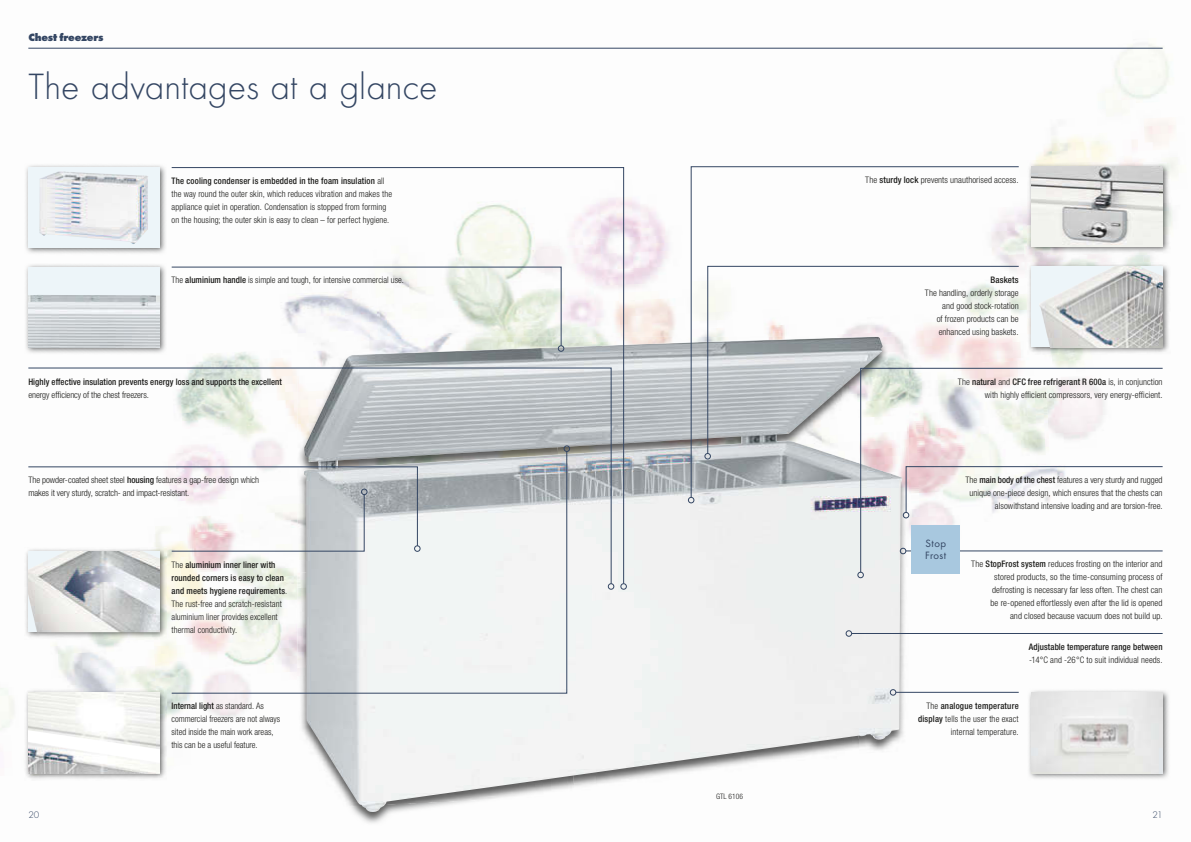
<style>
.page{position:relative;width:1191px;height:842px;background:#fff}
.page>*{position:absolute;margin:0;border:0;box-sizing:border-box;transform-origin:0 0}
.t1{font:300 38px "Futura";color:#344663}
.t2{font:700 expanded 11px "Futura";letter-spacing:-.02em;color:#344663}
.t3{font:11px/12px "Futura Boo";letter-spacing:.04em;color:#344663}
.t4{font:300 10px "Futura";color:#344663}
.t5{font:300 condensed 9px/13px "Helvetica Neue LTW1 G";letter-spacing:.005em;color:#1a1a18;text-align:right}
.t6{font:500 condensed 9px "Helvetica Neue LTW1 G";letter-spacing:.01em;color:#1a1a18}
.t7{font:300 condensed 7.5px "Helvetica Neue LTW1 G";color:#1a1a18}
.s1{font-weight:500}
</style>
<div class="page">
<img style="left:1039px;top:254px;width:105px;height:9px">
<img style="left:1027px;top:263px;width:142px;height:92px">
<img style="left:1031px;top:267px;width:131px;height:80px">
<img style="left:1027px;top:163px;width:143px;height:91px">
<img style="left:1031px;top:166px;width:131px;height:81px">
<img style="left:902px;top:573px;width:7px;height:164px">
<img style="left:595px;top:337px;width:307px;height:437px">
<img style="left:1027px;top:689px;width:142px;height:90px">
<img style="left:1031px;top:693px;width:131px;height:80px">
<svg style="left:595px;top:167px;width:31px;height:422px"></svg>
<svg style="left:690px;top:166px;width:329px;height:332px"></svg>
<svg style="left:688px;top:497px;width:6px;height:6px"></svg>
<svg style="left:707px;top:266px;width:312px;height:188px"></svg>
<svg style="left:704px;top:453px;width:6px;height:6px"></svg>
<svg style="left:857px;top:572px;width:6px;height:6px"></svg>
<svg style="left:860px;top:368px;width:303px;height:205px"></svg>
<svg style="left:903px;top:466px;width:260px;height:52px"></svg>
<hr style="left:905px;top:551px;width:257px;height:1px;background:#344663">
<svg style="left:900px;top:548px;width:6px;height:6px"></svg>
<hr style="left:851px;top:633px;width:311px;height:1px;background:#344663">
<svg style="left:846px;top:630px;width:6px;height:6px"></svg>
<hr style="left:895px;top:692px;width:123px;height:1px;background:#344663">
<svg style="left:890px;top:689px;width:6px;height:6px"></svg>
<div style="left:911px;top:526px;width:49px;height:48px;background:#a8c8df"></div>
<hr style="left:590px;top:48px;width:572px;height:1px;background:#344663">
<img style="left:50px;top:639px;width:106px;height:50px">
<img style="left:354px;top:812px;width:41px;height:12px">
<img style="left:304px;top:584px;width:291px;height:228px">
<img style="left:25px;top:689px;width:142px;height:92px">
<img style="left:28px;top:693px;width:131px;height:80px">
<img style="left:25px;top:548px;width:142px;height:91px">
<img style="left:28px;top:584px;width:131px;height:48px">
<img style="left:25px;top:164px;width:142px;height:91px">
<div style="left:28px;top:167px;width:131px;height:81px;background:#edf5f9"></div>
<img style="left:39px;top:171px;width:109px;height:73px">
<img style="left:25px;top:263px;width:141px;height:92px">
<div style="left:28px;top:267px;width:131px;height:80px;background:#edf5f9"></div>
<img style="left:28px;top:295px;width:131px;height:52px">
<svg style="left:171px;top:167px;width:424px;height:200px"></svg>
<svg style="left:171px;top:267px;width:393px;height:84px"></svg>
<svg style="left:28px;top:367px;width:567px;height:217px"></svg>
<svg style="left:28px;top:466px;width:143px;height:86px"></svg>
<svg style="left:171px;top:451px;width:396px;height:243px"></svg>
<svg style="left:564px;top:446px;width:6px;height:6px"></svg>
<hr style="left:28px;top:48px;width:567px;height:1px;background:#344663">
<p class="t2" style="left:28px;top:33px;width:77px">Chest freezers</p>
<h1 class="t1" style="left:28px;top:72px;width:411px">The advantages at a glance</h1>
<p class="t5" style="left:171px;top:175px;width:222px;text-align:left"><span class="s1">The cooling condenser is embedded in the foam insulation</span> all the way round the outer skin, which reduces vibration and makes the appliance quiet in operation. Condensation is stopped from forming on the housing; the outer skin is easy to clean – for perfect hygiene.</p>
<p class="t5" style="left:865px;top:175px;width:155px">The <span class="s1">sturdy lock</span> prevents unauthorised access.</p>
<p class="t5" style="left:171px;top:275px;width:234px">The <span class="s1">aluminium handle</span> is simple and tough, for intensive commercial use.</p>
<p class="t6" style="left:990px;top:276px;width:30px">Baskets</p>
<p class="t5" style="left:925px;top:287px;width:95px">The handling, orderly storage and good stock-rotation<br>of frozen products can be enhanced using baskets.</p>
<p class="t6" style="left:28px;top:378px;width:255px">Highly effective insulation prevents energy loss and supports the excellent</p>
<p class="t5" style="left:28px;top:389px;width:122px">energy efficiency of the chest freezers.</p>
<p class="t5" style="left:958px;top:376px;width:206px">The <span class="s1">natural</span> and <span class="s1">CFC free refrigerant R 600a</span> is, in conjunction with highly efficient compressors, very energy-efficient.</p>
<p class="t5" style="left:28px;top:474px;width:232px;text-align:left">The powder-coated sheet steel <span class="s1">housing</span> features a gap-free design which makes it very sturdy, scratch- and impact-resistant.</p>
<p class="t5" style="left:965px;top:474px;width:199px">The <span class="s1">main body of the chest</span> features a very sturdy and rugged unique one-piece design, which ensures that the chests can alsowithstand intensive loading and are torsion-free.</p>
<p class="t3" style="left:925px;top:538px;width:23px">Stop<br>Frost</p>
<p class="t5" style="left:171px;top:559px;width:117px;text-align:left">The <span class="s1">aluminium inner liner with rounded corners is easy to clean and meets hygiene requirements</span>.<br>The rust-free and scratch-resistant aluminium liner provides excellent thermal conductivity.</p>
<p class="t5" style="left:971px;top:559px;width:193px">The <span class="s1">StopFrost system</span> reduces frosting on the interior and stored products, so the time-consuming process of defrosting is necessary far less often. The chest can<br>be re-opened effortlessly even after the lid is opened<br>and closed because vacuum does not build up.</p>
<p class="t6" style="left:1029px;top:644px;width:135px">Adjustable temperature range between</p>
<p class="t5" style="left:1029px;top:654px;width:135px">-14°C and -26°C to suit individual needs.</p>
<p class="t5" style="left:171px;top:700px;width:110px;text-align:left"><span class="s1">Internal light</span> as standard. As commercial freezers are not always sited inside the main work areas, this can be a useful feature.</p>
<p class="t5" style="left:918px;top:700px;width:102px">The <span class="s1">analogue temperature display</span> tells the user the exact internal temperature.</p>
<p class="t7" style="left:716px;top:794px;width:28px">GTL 6106</p>
<p class="t4" style="left:28px;top:811px;width:12px">20</p>
<p class="t4" style="left:1152px;top:811px;width:12px">21</p>
</div>
